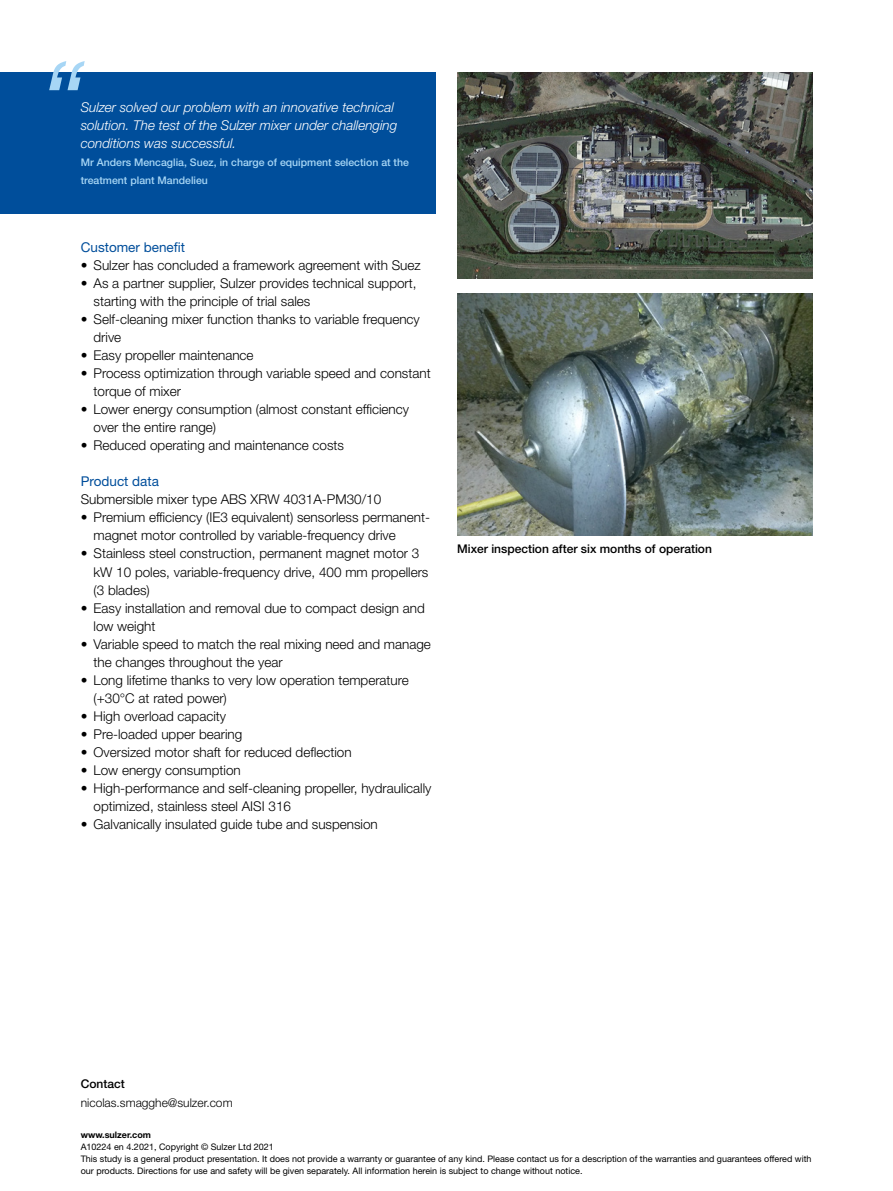
<style>
.page{position:relative;width:893px;height:1191px;background:#fff}
.page>*{position:absolute;margin:0;border:0;box-sizing:border-box;transform-origin:0 0}
.Body_text{font:300 13.5px/18px "Helvetica Neue LT Pro";color:#000}
.t1{font:italic 300 13.5px/18px "Helvetica Neue LT Pro";color:#fff}
.Subtitle_blue{font:13.5px "Helvetica Neue LT Pro";color:#004e9b}
.Caption_black{font:500 12px "Helvetica Neue LT Pro";color:#000}
.Contact_text{font:300 12px "Helvetica Neue LT Pro";color:#000}
.Contact_headline{font:500 12px "Helvetica Neue LT Pro";color:#000}
.Quoted_person{font:500 10.5px/18px "Helvetica Neue LT Pro";color:#a7d6f5}
.Disclaimer{font:9px/12px "Helvetica Neue LT Pro";color:#000}
.URL{font:700 9px "Helvetica Neue LT Pro";color:#000}
</style>
<div class="page">
<div style="left:0;top:72px;width:436px;height:142px;background:#004e9b"></div>
<svg style="left:49px;top:61px;width:36px;height:29px"></svg>
<img style="left:457px;top:293px;width:355px;height:242px">
<img style="left:457px;top:72px;width:355px;height:207px">
<p class="t1" style="left:81px;top:98px;width:318px">Sulzer solved our problem with an innovative technical solution. The test of the Sulzer mixer under challenging conditions was successful.</p>
<p class="Quoted_person" style="left:81px;top:153px;width:330px">Mr Anders Mencaglia, Suez, in charge of equipment selection at the treatment plant Mandelieu</p>
<p class="Subtitle_blue" style="left:81px;top:239px;width:106px">Customer benefit</p>
<p class="Body_text" style="left:81px;top:256px;width:341px">• Sulzer has concluded a framework agreement with Suez</p>
<p class="Body_text" style="left:94px;top:274px;width:325px;text-indent:-13px">• As a partner supplier, Sulzer provides technical support, starting with the principle of trial sales</p>
<p class="Body_text" style="left:94px;top:310px;width:328px;text-indent:-13px">• Self-cleaning mixer function thanks to variable frequency drive</p>
<p class="Body_text" style="left:81px;top:346px;width:174px">• Easy propeller maintenance</p>
<p class="Body_text" style="left:94px;top:364px;width:339px;text-indent:-13px">• Process optimization through variable speed and constant torque of mixer</p>
<p class="Body_text" style="left:94px;top:400px;width:317px;text-indent:-13px">• Lower energy consumption (almost constant efficiency over the entire range)</p>
<p class="Body_text" style="left:81px;top:436px;width:265px">• Reduced operating and maintenance costs</p>
<p class="Subtitle_blue" style="left:81px;top:473px;width:80px">Product data</p>
<p class="Body_text" style="left:81px;top:490px;width:302px">Submersible mixer type ABS XRW 4031A-PM30/10</p>
<p class="Body_text" style="left:94px;top:508px;width:338px;text-indent:-13px">• Premium efficiency (IE3 equivalent) sensorless permanent&shy;magnet motor controlled by variable-frequency drive</p>
<p class="Body_text" style="left:94px;top:544px;width:336px;text-indent:-13px">• Stainless steel construction, permanent magnet motor 3 kW 10 poles, variable-frequency drive, 400 mm propellers (3 blades)</p>
<p class="Body_text" style="left:94px;top:598px;width:333px;text-indent:-13px">• Easy installation and removal due to compact design and low weight</p>
<p class="Body_text" style="left:94px;top:634px;width:339px;text-indent:-13px">• Variable speed to match the real mixing need and manage the changes throughout the year</p>
<p class="Body_text" style="left:94px;top:670px;width:317px;text-indent:-13px">• Long lifetime thanks to very low operation temperature (+30°C at rated power)</p>
<p class="Body_text" style="left:81px;top:706px;width:147px">• High overload capacity</p>
<p class="Body_text" style="left:81px;top:724px;width:163px">• Pre-loaded upper bearing</p>
<p class="Body_text" style="left:81px;top:742px;width:272px">• Oversized motor shaft for reduced deflection</p>
<p class="Body_text" style="left:81px;top:760px;width:162px">• Low energy consumption</p>
<p class="Body_text" style="left:94px;top:778px;width:339px;text-indent:-13px">• High-performance and self-cleaning propeller, hydraulically optimized, stainless steel AISI 316</p>
<p class="Body_text" style="left:81px;top:814px;width:299px">• Galvanically insulated guide tube and suspension</p>
<p class="Caption_black" style="left:457px;top:541px;width:256px">Mixer inspection after six months of operation</p>
<p class="Contact_headline" style="left:81px;top:1076px;width:46px">Contact</p>
<p class="Contact_text" style="left:81px;top:1095px;width:153px">nicolas.smagghe@sulzer.com</p>
<p class="URL" style="left:81px;top:1129px;width:72px">www.sulzer.com</p>
<p class="Disclaimer" style="left:81px;top:1140px;width:195px">A10224 en 4.2021, Copyright © Sulzer Ltd 2021</p>
<p class="Disclaimer" style="left:81px;top:1152px;width:732px">This study is a general product presentation. It does not provide a warranty or guarantee of any kind. Please contact us for a description of the warranties and guarantees offered with our products. Directions for use and safety will be given separately. All information herein is subject to change without notice.</p>
</div>
